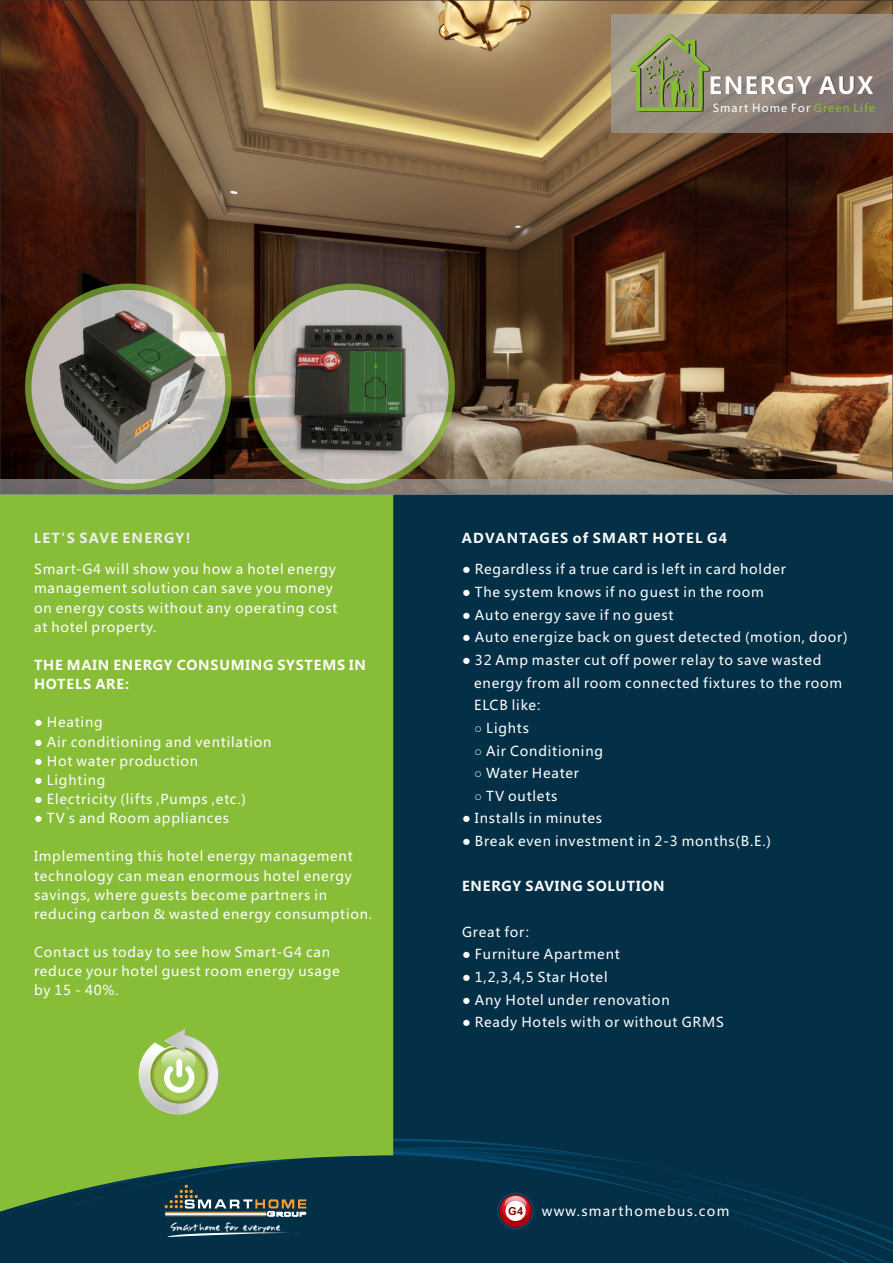
<style>
.page{position:relative;width:893px;height:1263px;background:#fff}
.page>*{position:absolute;margin:0;border:0;box-sizing:border-box;transform-origin:0 0}
.t1{font:700 23.4px "Microsoft Ya Hei";letter-spacing:.06em;color:#fefefe}
.t2{font:13.5px/19.2px "Microsoft Ya Hei";letter-spacing:.06em;color:#fefefe}
.t3{font:700 13.5px/19.2px "Microsoft Ya Hei";letter-spacing:.06em;color:#fefefe}
.t4{font:700 13.5px "Microsoft Ya Hei";letter-spacing:.095em;color:#fefefe}
.t5{font:13.5px "Microsoft Ya Hei";letter-spacing:.095em;color:#fefefe}
.t6{font:700 13.5px "Microsoft Ya Hei";letter-spacing:.095em;color:#eeeeef}
.t7{font:700 11.1px "Arial";color:#840e04}
.t8{font:10.95px "Microsoft Ya Hei";letter-spacing:.095em;color:#fefefe}
.t9{font:10.5px "Adobe Fangsong Std";color:#fefefe}
.t10{font:9.3px "Youngsook BTN";letter-spacing:.05em;color:#fefefe}
.s1{color:#88bd38}
</style>
<div class="page">
<img style="left:2px;top:2px;width:889px;height:477px">
<svg style="left:611px;top:14px;width:282px;height:119px;background:#91867c"></svg>
<div style="left:0;top:494px;width:893px;height:769px;background:#033047"></div>
<svg style="left:167px;top:1113px;width:726px;height:150px"></svg>
<div style="left:0;top:494px;width:393px;height:717px;background:#88bd38"></div>
<svg style="left:165px;top:1185px;width:141px;height:32px"></svg>
<hr style="left:165px;top:1212px;width:101px;height:1px;background:#f99d32">
<hr style="left:165px;top:1213px;width:101px;height:1px;background:#fff">
<hr style="left:165px;top:1214px;width:101px;height:1px;background:#fff">
<hr style="left:165px;top:1215px;width:101px;height:1px;background:#f99d32">
<svg style="left:167px;top:1230px;width:134px;height:7px"></svg>
<div style="left:497px;top:1193px;width:37px;height:36px;border:1px solid #064f73;border-radius:50%"></div>
<svg style="left:499px;top:1194px;width:33px;height:33px"></svg>
<svg style="left:502px;top:1195px;width:28px;height:26px"></svg>
<svg style="left:505px;top:1196px;width:22px;height:23px"></svg>
<div style="left:505px;top:1201px;width:21px;height:20px;background:#fff;border-radius:50%"></div>
<svg style="left:0;top:479px;width:893px;height:15px;background:#888079"></svg>
<svg style="left:25px;top:284px;width:207px;height:206px;background:#96a76b"></svg>
<svg style="left:248px;top:284px;width:207px;height:206px;background:#a7af89"></svg>
<svg style="left:629px;top:33px;width:81px;height:79px;background:#90966a"></svg>
<svg style="left:139px;top:1028px;width:80px;height:87px;background:#b4cd88"></svg>
<img style="left:270px;top:315px;width:165px;height:154px">
<img style="left:28px;top:302px;width:192px;height:176px">
<h1 class="t1" style="left:709px;top:75px;width:166px">ENERGY AUX</h1>
<p class="t8" style="left:713px;top:103px;width:164px">Smart Home For <span class="s1">Green Life</span></p>
<p class="t6" style="left:34px;top:532px;width:158px">LET'S SAVE ENERGY!</p>
<p class="t2" style="left:34px;top:561px;width:305px">Smart-G4 will show you how a hotel energy management solution can save you money on energy costs without any operating cost at hotel property.</p>
<p class="t3" style="left:34px;top:657px;width:333px">THE MAIN ENERGY CONSUMING SYSTEMS IN<br>HOTELS ARE:</p>
<p class="t2" style="left:34px;top:714px;width:70px">● Heating</p>
<p class="t2" style="left:34px;top:733px;width:239px">● Air conditioning and ventilation</p>
<p class="t2" style="left:34px;top:752px;width:166px">● Hot water production</p>
<p class="t2" style="left:34px;top:771px;width:73px">● Lighting</p>
<p class="t2" style="left:34px;top:790px;width:214px">● Electricity (lifts ,Pumps ,etc.)</p>
<p class="t2" style="left:34px;top:810px;width:197px">● TV s and Room appliances</p>
<p class="t2" style="left:34px;top:848px;width:340px">Implementing this hotel energy management technology can mean enormous hotel energy savings, where guests become partners in reducing carbon &amp; wasted energy consumption.</p>
<p class="t2" style="left:34px;top:944px;width:307px">Contact us today to see how Smart-G4 can reduce your hotel guest room energy usage by 15 - 40%.</p>
<p class="t9" style="left:66px;top:807px;width:12px">’</p>
<p class="t10" style="left:171px;top:1221px;width:112px">Smart home for everyone</p>
<p class="t4" style="left:462px;top:532px;width:267px">ADVANTAGES of SMART HOTEL G4</p>
<p class="t2" style="left:462px;top:561px;width:325px">● Regardless if a true card is left in card holder</p>
<p class="t2" style="left:462px;top:584px;width:303px">● The system knows if no guest in the room</p>
<p class="t2" style="left:462px;top:606px;width:213px">● Auto energy save if no guest</p>
<p class="t2" style="left:462px;top:629px;width:387px">● Auto energize back on guest detected (motion, door)</p>
<p class="t2" style="left:474px;top:650px;width:370px;line-height:22.6px;text-indent:-12px">● 32 Amp master cut off power relay to save wasted energy from all room connected fixtures to the room<br>ELCB like:</p>
<p class="t2" style="left:474px;top:719px;width:56px">○ Lights</p>
<p class="t2" style="left:474px;top:742px;width:130px">○ Air Conditioning</p>
<p class="t2" style="left:474px;top:765px;width:107px">○ Water Heater</p>
<p class="t2" style="left:474px;top:787px;width:85px">○ TV outlets</p>
<p class="t2" style="left:462px;top:810px;width:142px">● Installs in minutes</p>
<p class="t2" style="left:462px;top:833px;width:310px">● Break even investment in 2-3 months(B.E.)</p>
<p class="t3" style="left:462px;top:878px;width:204px">ENERGY SAVING SOLUTION</p>
<p class="t2" style="left:462px;top:923px;width:68px">Great for:</p>
<p class="t2" style="left:462px;top:946px;width:159px">● Furniture Apartment</p>
<p class="t2" style="left:462px;top:968px;width:147px">● 1,2,3,4,5 Star Hotel</p>
<p class="t2" style="left:462px;top:991px;width:209px">● Any Hotel under renovation</p>
<p class="t2" style="left:462px;top:1014px;width:263px">● Ready Hotels with or without GRMS</p>
<p class="t7" style="left:508px;top:1207px;width:17px">G4</p>
<p class="t5" style="left:542px;top:1205px;width:189px">www.smarthomebus.com</p>
</div>
